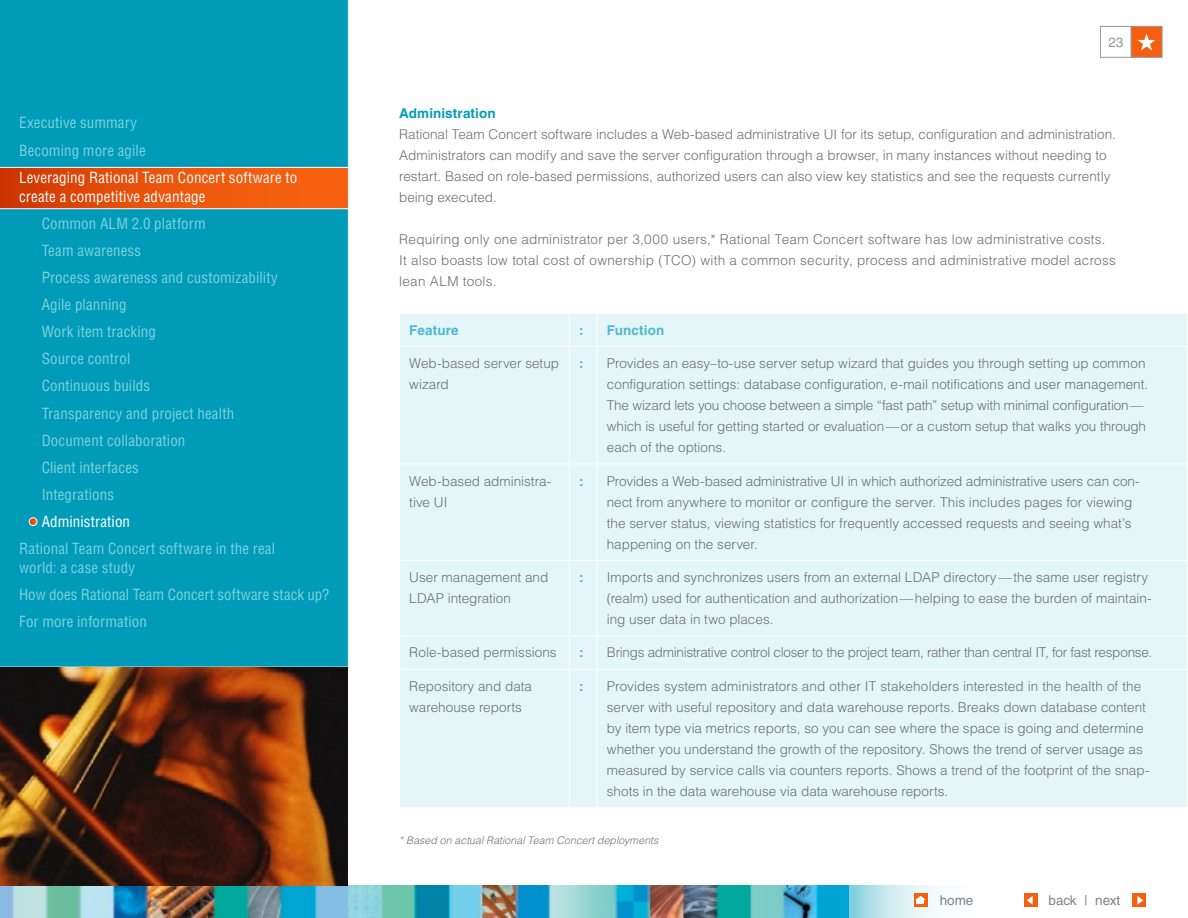
<style>
.page{position:relative;width:1188px;height:918px;background:#fff}
.page>*{position:absolute;margin:0;border:0;box-sizing:border-box;transform-origin:0 0}
.t1{font:condensed 15px/27px "Helvetica LT Std";letter-spacing:.01em;color:#7dd2dc}
.t2{font:condensed 15px/19.5px "Helvetica LT Std";letter-spacing:.01em;color:#fff}
.Body{font:300 13.5px/21px "Helvetica LT Std";color:#6d6f71}
.Body-2{font:300 13.5px/21px "Helvetica LT Std";letter-spacing:.02em;color:#6d6f71}
.Body-3{font:300 13.5px "Helvetica LT Std";letter-spacing:-.02em;color:#6d6f71}
.Chart_head{font:700 13.5px "Helvetica LT Std";letter-spacing:.01em;color:#4db9ce}
.Body-4{font:700 13.5px "Helvetica LT Std";letter-spacing:.01em;color:#009bb9}
.t3{font:13.5px "Helvetica LT Std";color:#808285}
.Chart_text_dots_ar{font:700 13.5px "Helvetica LT Std";color:#4db9ce}
.t4{font:13.5px "Helvetica LT Std";color:#949698}
.Body-5{font:italic 300 10.5px "Helvetica LT Std";letter-spacing:.005em;color:#6d6f71}
</style>
<div class="page">
<div style="left:0;top:0;width:349px;height:668px;background:#009bb9"></div>
<img style="left:0;top:886px;width:848px;height:32px">
<svg style="left:848px;top:886px;width:91px;height:32px"></svg>
<div style="left:1024px;top:893px;width:14px;height:14px;background:#f55f0f"></div>
<svg style="left:1027px;top:896px;width:6px;height:9px"></svg>
<div style="left:914px;top:893px;width:13px;height:14px;background:#f55f0f"></div>
<div style="left:1132px;top:893px;width:14px;height:14px;background:#f55f0f"></div>
<svg style="left:1137px;top:896px;width:6px;height:9px"></svg>
<svg style="left:915px;top:896px;width:11px;height:8px"></svg>
<div style="left:1100px;top:26px;width:32px;height:32px;background:#fff;border:1px solid #949698"></div>
<img style="left:0;top:668px;width:348px;height:218px">
<div style="left:1131px;top:26px;width:31px;height:32px;background:#f55f0f;border:1px solid #949698"></div>
<div style="left:400px;top:314px;width:787px;height:493px;background:#e5f6f8"></div>
<hr style="left:569px;top:313px;width:1px;height:33px;background:#fff">
<svg style="left:570px;top:313px;width:26px;height:1px"></svg>
<hr style="left:597px;top:313px;width:1px;height:33px;background:#fff">
<hr style="left:399px;top:346px;width:171px;height:1px;background:#fff">
<hr style="left:569px;top:347px;width:1px;height:117px;background:#fff">
<svg style="left:570px;top:346px;width:27px;height:1px"></svg>
<hr style="left:597px;top:347px;width:1px;height:117px;background:#fff">
<hr style="left:597px;top:346px;width:591px;height:1px;background:#fff">
<hr style="left:399px;top:464px;width:171px;height:1px;background:#fff">
<hr style="left:569px;top:464px;width:1px;height:96px;background:#fff">
<svg style="left:570px;top:464px;width:27px;height:1px"></svg>
<hr style="left:597px;top:464px;width:1px;height:96px;background:#fff">
<hr style="left:597px;top:464px;width:591px;height:1px;background:#fff">
<hr style="left:399px;top:560px;width:171px;height:1px;background:#fff">
<hr style="left:569px;top:561px;width:1px;height:75px;background:#fff">
<svg style="left:570px;top:560px;width:27px;height:1px"></svg>
<hr style="left:597px;top:561px;width:1px;height:75px;background:#fff">
<hr style="left:597px;top:560px;width:591px;height:1px;background:#fff">
<hr style="left:399px;top:636px;width:171px;height:1px;background:#fff">
<hr style="left:569px;top:636px;width:1px;height:33px;background:#fff">
<svg style="left:570px;top:636px;width:27px;height:1px"></svg>
<hr style="left:597px;top:636px;width:1px;height:33px;background:#fff">
<hr style="left:597px;top:636px;width:591px;height:1px;background:#fff">
<hr style="left:399px;top:669px;width:171px;height:1px;background:#fff">
<hr style="left:569px;top:670px;width:1px;height:137px;background:#fff">
<svg style="left:570px;top:669px;width:27px;height:1px"></svg>
<hr style="left:597px;top:670px;width:1px;height:137px;background:#fff">
<hr style="left:597px;top:669px;width:591px;height:1px;background:#fff">
<svg style="left:0;top:167px;width:349px;height:42px;background:#e95814"></svg>
<svg style="left:1138px;top:33px;width:18px;height:18px"></svg>
<svg style="left:29px;top:518px;width:8px;height:8px"></svg>
<div style="left:29px;top:517px;width:8px;height:9px;border:1px solid #fff;border-radius:50%"></div>
<p class="t1" style="left:19px;top:109px;width:128px">Executive summary<br>Becoming more agile</p>
<p class="t2" style="left:19px;top:167px;width:280px">Leveraging Rational Team Concert software to create a competitive advantage</p>
<p class="t1" style="left:42px;top:210px;width:238px">Common ALM 2.0 platform<br>Team awareness<br>Process awareness and customizability<br>Agile planning<br>Work item tracking<br>Source control<br>Continuous builds<br>Transparency and project health<br>Document collaboration<br>Client interfaces<br>Integrations</p>
<p class="t2" style="left:42px;top:511px;width:90px">Administration</p>
<p class="t1" style="left:19px;top:539px;width:257px;line-height:19.5px">Rational Team Concert software in the real world: a case study</p>
<p class="t1" style="left:19px;top:581px;width:312px">How does Rational Team Concert software stack up?<br>For more information</p>
<p class="t4" style="left:1108px;top:34px;width:17px">23</p>
<p class="Body-4" style="left:399px;top:105px;width:98px">Administration</p>
<p class="Body" style="left:399px;top:123px;width:718px">Rational Team Concert software includes a Web-based administrative UI for its setup, configuration and administration.<br>Administrators can modify and save the server configuration through a browser, in many instances without needing to restart. Based on role-based permissions, authorized users can also view key statistics and see the requests currently being executed.</p>
<p class="Body-2" style="left:399px;top:228px;width:718px">Requiring only one administrator per 3,000 users,* Rational Team Concert software has low administrative costs.<br>It also boasts low total cost of ownership (TCO) with a common security, process and administrative model across lean ALM tools.</p>
<p class="Chart_head" style="left:409px;top:322px;width:51px">Feature</p>
<p class="Chart_text_dots_ar" style="left:579px;top:322px;width:6px">:</p>
<p class="Chart_head" style="left:607px;top:322px;width:59px">Function</p>
<p class="Body" style="left:409px;top:353px;width:151px">Web-based server setup wizard</p>
<p class="Chart_text_dots_ar" style="left:579px;top:355px;width:6px">:</p>
<p class="Body" style="left:607px;top:353px;width:543px">Provides an easy–to-use server setup wizard that guides you through setting up common configuration settings: database configuration, e-mail notifications and user management.<br>The wizard lets you choose between a simple “fast path” setup with minimal configuration— which is useful for getting started or evaluation—or a custom setup that walks you through each of the options.</p>
<p class="Body" style="left:409px;top:470px;width:143px">Web-based administra&shy;tive UI</p>
<p class="Chart_text_dots_ar" style="left:579px;top:473px;width:6px">:</p>
<p class="Body" style="left:607px;top:470px;width:534px">Provides a Web-based administrative UI in which authorized administrative users can con&shy;nect from anywhere to monitor or configure the server. This includes pages for viewing the server status, viewing statistics for frequently accessed requests and seeing what’s happening on the server.</p>
<p class="Body" style="left:409px;top:567px;width:141px">User management and<br>LDAP integration</p>
<p class="Chart_text_dots_ar" style="left:579px;top:569px;width:6px">:</p>
<p class="Body" style="left:607px;top:567px;width:546px">Imports and synchronizes users from an external LDAP directory—the same user registry (realm) used for authentication and authorization—helping to ease the burden of maintain&shy;ing user data in two places.</p>
<p class="Body" style="left:409px;top:642px;width:149px">Role-based permissions</p>
<p class="Chart_text_dots_ar" style="left:579px;top:644px;width:6px">:</p>
<p class="Body-3" style="left:607px;top:644px;width:547px">Brings administrative control closer to the project team, rather than central IT, for fast response.</p>
<p class="Body" style="left:409px;top:675px;width:124px">Repository and data warehouse reports</p>
<p class="Chart_text_dots_ar" style="left:579px;top:678px;width:6px">:</p>
<p class="Body" style="left:607px;top:675px;width:544px">Provides system administrators and other IT stakeholders interested in the health of the server with useful repository and data warehouse reports. Breaks down database content by item type via metrics reports, so you can see where the space is going and determine whether you understand the growth of the repository. Shows the trend of server usage as measured by service calls via counters reports. Shows a trend of the footprint of the snap&shy;shots in the data warehouse via data warehouse reports.</p>
<p class="Body-5" style="left:399px;top:834px;width:261px">* Based on actual Rational Team Concert deployments</p>
<p class="t3" style="left:940px;top:893px;width:35px">home</p>
<p class="t3" style="left:1048px;top:893px;width:73px">back | next</p>
</div>
